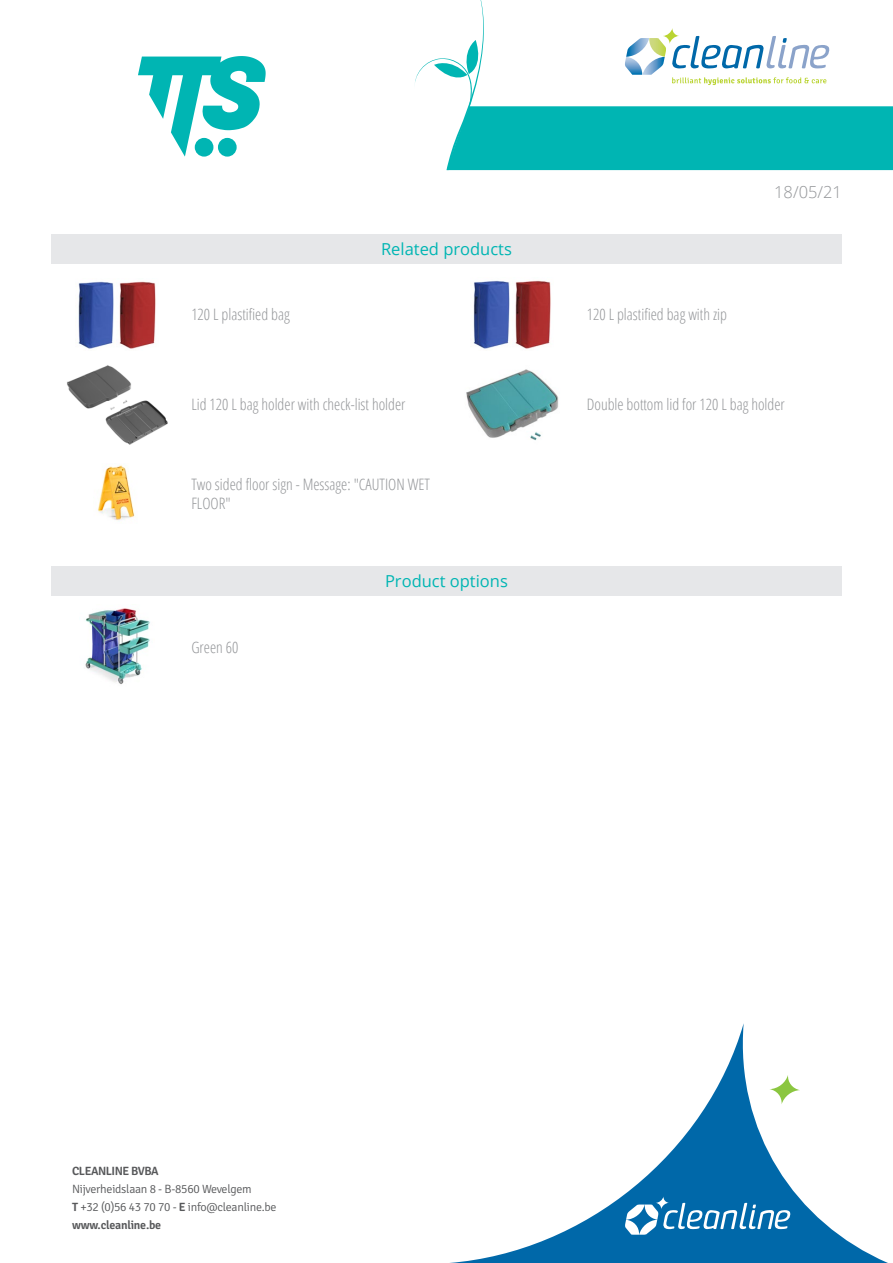
<style>
.page{position:relative;width:893px;height:1263px;background:#fff}
.page>*{position:absolute;margin:0;border:0;box-sizing:border-box;transform-origin:0 0}
.Titolo4{font:16.5px "Open Sans";color:#00b5b3}
.Titolo5{font:16.5px "Open Sans";color:#00b5b3}
.t1{font:300 16.5px "Open Sans";color:#939598}
.Nome{font:300 15.75px/18.9px "Open Sans Condensed";color:#939598}
.t2{font:300 12px/18px "Signika";letter-spacing:-.02em;color:#57585a}
.t3{font:600 12px "Signika";letter-spacing:-.04em;color:#57585a}
.s1{font-weight:600}
</style>
<div class="page">
<svg style="left:138px;top:56px;width:128px;height:101px"></svg>
<div style="left:51px;top:234px;width:791px;height:29px;background:#e6e7e9"></div>
<img style="left:78px;top:281px;width:78px;height:68px">
<img style="left:473px;top:280px;width:78px;height:69px">
<img style="left:67px;top:365px;width:101px;height:80px">
<img style="left:466px;top:369px;width:93px;height:72px">
<img style="left:98px;top:465px;width:37px;height:56px">
<div style="left:51px;top:566px;width:791px;height:30px;background:#e6e7e9"></div>
<img style="left:85px;top:608px;width:65px;height:76px">
<svg style="left:415px;top:0;width:478px;height:170px"></svg>
<svg style="left:450px;top:1023px;width:438px;height:240px"></svg>
<svg style="left:769px;top:1075px;width:31px;height:29px"></svg>
<svg style="left:625px;top:1196px;width:166px;height:39px"></svg>
<p class="Titolo4" style="left:381px;top:238px;width:132px">Related products</p>
<p class="Nome" style="left:191px;top:305px;width:100px">120 L plastified bag</p>
<p class="Nome" style="left:587px;top:305px;width:142px">120 L plastified bag with zip</p>
<p class="t1" style="left:774px;top:180px;width:69px">18/05/21</p>
<p class="Nome" style="left:191px;top:394px;width:216px">Lid 120 L bag holder with check-list holder</p>
<p class="Nome" style="left:587px;top:394px;width:200px">Double bottom lid for 120 L bag holder</p>
<p class="Nome" style="left:191px;top:474px;width:240px">Two sided floor sign - Message: "CAUTION WET<br>FLOOR"</p>
<p class="Nome" style="left:191px;top:637px;width:49px">Green 60</p>
<p class="Titolo5" style="left:385px;top:570px;width:124px">Product options</p>
<p class="t3" style="left:72px;top:1164px;width:88px">CLEANLINE BVBA</p>
<p class="t2" style="left:72px;top:1180px;width:206px">Nijverheidslaan 8 - B-8560 Wevelgem<br><span class="s1">T</span> +32 (0)56 43 70 70 - <span class="s1">E</span> info@cleanline.be <span class="s1">www.cleanline.be</span></p>
</div>
